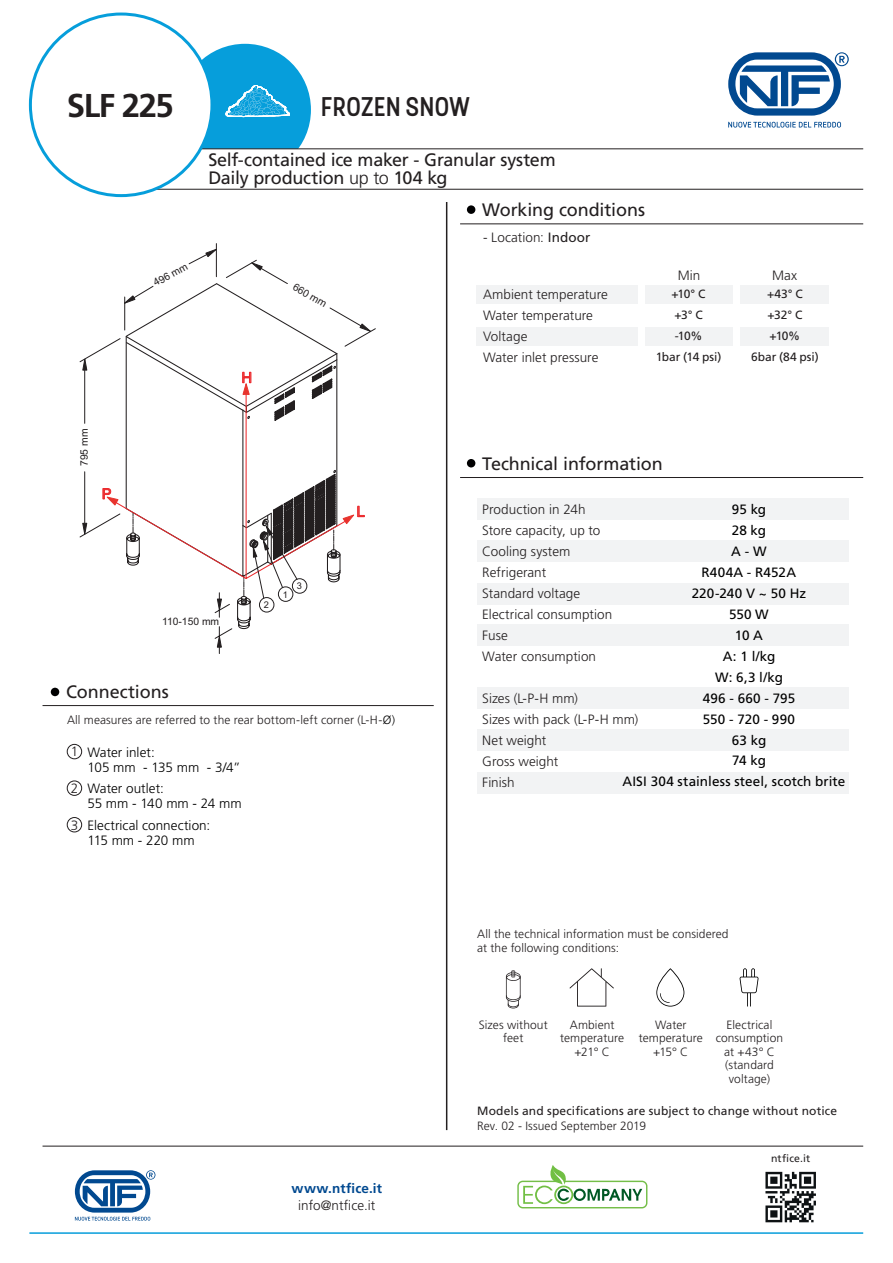
<style>
.page{position:relative;width:893px;height:1263px;background:#fff}
.page>*{position:absolute;margin:0;border:0;box-sizing:border-box;transform-origin:0 0}
.t1{font:700 33px "Frutiger LT Std";letter-spacing:-.045em;color:#231f20}
.t2{font:500 27px "Stellar";letter-spacing:-.035em;color:#231f20}
.t3{font:18px/18px "Frutiger LT Std";letter-spacing:-.01em;color:#231f20}
.t4{font:14.55px "Arial Narrow";color:#ec2a2d}
.t5{font:300 13.5px/21px "Frutiger LT Std";color:#231f20}
.t6{font:13.5px/21.3px "Frutiger LT Std";letter-spacing:.005em;color:#000;text-align:center}
.t7{font:300 13.5px/15px "Frutiger LT Std";color:#000}
.t8{font:700 13.5px "Frutiger LT Std";letter-spacing:.02em;color:#014990}
.t9{font:300 12px/13.5px "Frutiger LT Std";letter-spacing:.005em;color:#231f20;text-align:center}
.t10{font:12px "Frutiger LT Std";letter-spacing:.01em;color:#231f20}
.t11{font:12px/21px "Frutiger LT Std";letter-spacing:-.01em;color:#231f20;text-align:center}
.t12{font:12px/21px "Frutiger LT Std";letter-spacing:-.025em;color:#231f20;text-align:center}
.t13{font:10.5px "Frutiger LT Std";letter-spacing:.015em;color:#231f20}
.t14{font:10.35px "Arial";color:#231f20}
.t15{font:9.3px "Arial";color:#231f20}
.s1{font-weight:300}
.s2{color:#000}
.s3{font-weight:400}
</style>
<div class="page">
<div style="left:179px;top:44px;width:132px;height:132px;background:#069edb;border-radius:50%"></div>
<div style="left:104px;top:149px;width:759px;height:40px;background:#fff"></div>
<div style="left:477px;top:286px;width:352px;height:18px;background:#f2f3f4"></div>
<div style="left:477px;top:327px;width:352px;height:19px;background:#f2f3f4"></div>
<div style="left:477px;top:498px;width:372px;height:22px;background:#f2f3f4"></div>
<div style="left:477px;top:541px;width:372px;height:21px;background:#f2f3f4"></div>
<div style="left:477px;top:583px;width:372px;height:21px;background:#f2f3f4"></div>
<div style="left:477px;top:624px;width:372px;height:22px;background:#f2f3f4"></div>
<div style="left:477px;top:772px;width:372px;height:22px;background:#f2f3f4"></div>
<div style="left:477px;top:729px;width:372px;height:22px;background:#f2f3f4"></div>
<div style="left:477px;top:687px;width:372px;height:22px;background:#f2f3f4"></div>
<svg style="left:80px;top:243px;width:295px;height:294px"></svg>
<svg style="left:205px;top:248px;width:14px;height:9px"></svg>
<svg style="left:82px;top:356px;width:5px;height:15px"></svg>
<svg style="left:249px;top:261px;width:14px;height:10px"></svg>
<svg style="left:82px;top:523px;width:5px;height:14px"></svg>
<svg style="left:103px;top:282px;width:270px;height:372px"></svg>
<div style="left:638px;top:260px;width:7px;height:135px;background:#fff"></div>
<div style="left:733px;top:260px;width:7px;height:135px;background:#fff"></div>
<hr style="left:43px;top:1146px;width:820px;height:1px;background:#231f20">
<div style="left:67px;top:744px;width:15px;height:15px;border:1px solid #231f20;border-radius:50%"></div>
<div style="left:67px;top:781px;width:15px;height:14px;border:1px solid #231f20;border-radius:50%"></div>
<div style="left:67px;top:817px;width:15px;height:15px;border:1px solid #231f20;border-radius:50%"></div>
<div style="left:467px;top:205px;width:8px;height:9px;background:#000001;border-radius:50%"></div>
<div style="left:51px;top:688px;width:8px;height:8px;background:#000001;border-radius:50%"></div>
<div style="left:467px;top:459px;width:8px;height:8px;background:#000001;border-radius:50%"></div>
<svg style="left:728px;top:52px;width:121px;height:64px"></svg>
<svg style="left:728px;top:122px;width:113px;height:6px"></svg>
<hr style="left:446px;top:202px;width:1px;height:928px;background:#231f20">
<hr style="left:460px;top:224px;width:403px;height:1px;background:#231f20">
<hr style="left:460px;top:477px;width:403px;height:1px;background:#231f20">
<hr style="left:43px;top:705px;width:391px;height:1px;background:#231f20">
<hr style="left:29px;top:1232px;width:834px;height:2px;background:#069edb">
<div style="left:30px;top:14px;width:182px;height:182px;background:#fff;border-radius:50%"></div>
<svg style="left:225px;top:85px;width:65px;height:32px"></svg>
<svg style="left:569px;top:968px;width:45px;height:38px"></svg>
<svg style="left:656px;top:968px;width:28px;height:38px"></svg>
<svg style="left:739px;top:968px;width:20px;height:38px"></svg>
<svg style="left:506px;top:970px;width:15px;height:38px"></svg>
<svg style="left:75px;top:1170px;width:80px;height:50px"></svg>
<svg style="left:765px;top:1171px;width:51px;height:52px"></svg>
<svg style="left:765px;top:1172px;width:51px;height:50px"></svg>
<svg style="left:516px;top:1179px;width:133px;height:31px"></svg>
<svg style="left:517px;top:1165px;width:130px;height:43px"></svg>
<h1 class="t1" style="left:67px;top:87px;width:108px">SLF 225</h1>
<h2 class="t2" style="left:321px;top:90px;width:152px">FROZEN SNOW</h2>
<h3 class="t3" style="left:208px;top:151px;width:349px">Self-contained ice maker - Granular system<br>Daily production <span class="s1">up to</span> 104 kg</h3>
<h3 class="t3" style="left:482px;top:201px;width:164px">Working conditions</h3>
<p class="t14" style="left:151px;top:278px;width:39px;rotate:-29deg">496 mm</p>
<p class="t14" style="left:78px;top:466px;width:39px;rotate:-90deg">795 mm</p>
<p class="t4" style="left:102px;top:485px;width:11px">P</p>
<p class="t4" style="left:242px;top:369px;width:12px">H</p>
<p class="t14" style="left:297px;top:280px;width:39px;rotate:30deg">660 mm</p>
<p class="t14" style="left:162px;top:615px;width:59px">110-150 mm</p>
<h3 class="t3" style="left:66px;top:683px;width:104px">Connections</h3>
<p class="t15" style="left:264px;top:599px;width:7px">2</p>
<p class="t15" style="left:283px;top:589px;width:7px">1</p>
<p class="t15" style="left:297px;top:580px;width:7px">3</p>
<p class="t4" style="left:357px;top:503px;width:10px">L</p>
<p class="t9" style="left:67px;top:713px;width:330px">All measures are referred to the rear bottom-left corner (L-H-<span class="s2">Ø)</span></p>
<p class="t5" style="left:71px;top:741px;width:9px">1</p>
<p class="t5" style="left:71px;top:778px;width:9px">2</p>
<p class="t5" style="left:71px;top:815px;width:9px">3</p>
<p class="t7" style="left:88px;top:745px;width:155px">Water inlet:<br>105 mm - 135 mm - 3/4”</p>
<p class="t7" style="left:88px;top:781px;width:156px">Water outlet:<br>55 mm - 140 mm - 24 mm</p>
<p class="t7" style="left:88px;top:818px;width:124px">Electrical connection:<br>115 mm - 220 mm</p>
<p class="t8" style="left:291px;top:1180px;width:92px">www.ntfice.it</p>
<p class="t5" style="left:298px;top:1195px;width:78px">info@ntfice.it</p>
<p class="t5" style="left:483px;top:227px;width:109px">- Location: <span class="s3">Indoor</span></p>
<p class="t5" style="left:483px;top:284px;width:126px">Ambient temperature<br>Water temperature<br>Voltage<br>Water inlet pressure</p>
<p class="t5" style="left:678px;top:265px;width:24px">Min</p>
<p class="t5" style="left:772px;top:265px;width:27px">Max</p>
<p class="t12" style="left:656px;top:283px;width:67px">+10° C<br>+3° C<br>-10%<br>1bar (14 psi)</p>
<p class="t11" style="left:751px;top:283px;width:69px">+43° C<br>+32° C +10%<br>6bar (84 psi)</p>
<h3 class="t3" style="left:482px;top:455px;width:182px">Technical information</h3>
<p class="t5" style="left:482px;top:499px;width:131px">Production in 24h<br>Store capacity, up to<br>Cooling system<br>Refrigerant<br>Standard voltage<br>Electrical consumption<br>Fuse<br>Water consumption</p>
<p class="t5" style="left:482px;top:688px;width:158px">Sizes (L-P-H mm)<br>Sizes with pack (L-P-H mm)<br>Net weight<br>Gross weight<br>Finish</p>
<p class="t6" style="left:732px;top:499px;width:36px;text-align:left">95 kg<br>28 kg</p>
<p class="t6" style="left:701px;top:540px;width:96px">A - W<br>R404A - R452A</p>
<p class="t6" style="left:692px;top:583px;width:116px">220-240 V ~ 50 Hz</p>
<p class="t6" style="left:729px;top:604px;width:41px">550 W</p>
<p class="t6" style="left:735px;top:624px;width:30px">10 A</p>
<p class="t6" style="left:715px;top:646px;width:69px">A: 1 l/kg<br>W: 6,3 l/kg</p>
<p class="t6" style="left:703px;top:687px;width:94px">496 - 660 - 795</p>
<p class="t6" style="left:703px;top:708px;width:94px">550 - 720 - 990</p>
<p class="t6" style="left:732px;top:730px;width:36px">63 kg</p>
<p class="t6" style="left:732px;top:750px;width:35px">74 kg</p>
<p class="t6" style="left:622px;top:771px;width:225px">AISI 304 stainless steel, scotch brite</p>
<p class="t9" style="left:477px;top:927px;width:253px;text-align:left">All the technical information must be considered at the following conditions:</p>
<p class="t9" style="left:479px;top:1018px;width:70px">Sizes without feet</p>
<p class="t9" style="left:560px;top:1018px;width:65px">Ambient temperature +21° C</p>
<p class="t9" style="left:639px;top:1018px;width:65px">Water temperature +15° C</p>
<p class="t9" style="left:716px;top:1018px;width:69px">Electrical consumption at +43° C (standard voltage)</p>
<p class="t10" style="left:477px;top:1104px;width:361px">Models and specifications are subject to change without notice</p>
<p class="t9" style="left:477px;top:1119px;width:170px">Rev. 02 - Issued September 2019</p>
<p class="t13" style="left:771px;top:1152px;width:41px">ntfice.it</p>
</div>
